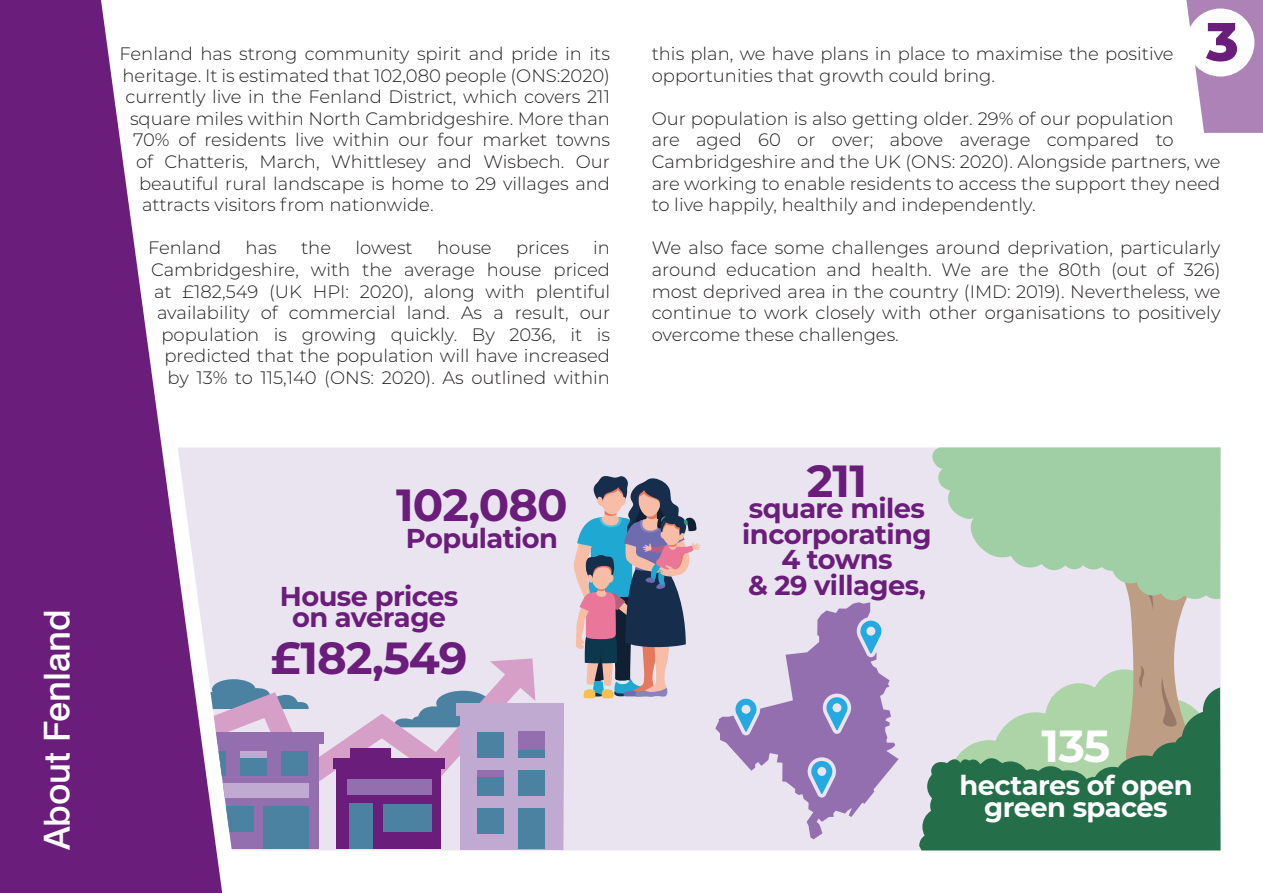
<style>
.page{position:relative;width:1263px;height:893px;background:#fff}
.page>*{position:absolute;margin:0;border:0;box-sizing:border-box;transform-origin:0 0}
.t1{font:800 54px "Montserrat";color:#6a1d7b}
.t2{font:700 45px "Montserrat";letter-spacing:-.02em;color:#6a1d7b}
.t3{font:700 45px "Montserrat";color:#fff}
.t4{font:500 36px "Swiss 721 BT";color:#fff}
.t5{font:700 27.3px/25.5px "Montserrat";letter-spacing:-.02em;color:#6a1d7b;text-align:center}
.t6{font:700 27.3px/21.6px "Montserrat";letter-spacing:-.02em;color:#fff;text-align:center}
.t7{font:300 18px/21.6px "Montserrat";color:#231f20;text-align:right}
</style>
<div class="page">
<svg style="left:0;top:0;width:222px;height:893px;fill:#6a1d7b"></svg>
<svg style="left:1186px;top:0;width:77px;height:133px"></svg>
<div style="left:1186px;top:9px;width:68px;height:68px;background:#fff;border-radius:50%"></div>
<div style="left:178px;top:447px;width:753px;height:403px;background:#eae4f0"></div>
<svg style="left:919px;top:687px;width:301px;height:163px;fill:#256e4a"></svg>
<svg style="left:715px;top:602px;width:184px;height:237px"></svg>
<svg style="left:931px;top:447px;width:289px;height:344px"></svg>
<svg style="left:206px;top:651px;width:337px;height:160px"></svg>
<svg style="left:394px;top:658px;width:162px;height:69px"></svg>
<div style="left:337px;top:764px;width:104px;height:85px;background:#6a1d7b"></div>
<div style="left:333px;top:758px;width:112px;height:11px;background:#6a1d7b"></div>
<div style="left:383px;top:804px;width:48px;height:27px;background:#4c82a1"></div>
<div style="left:349px;top:804px;width:24px;height:45px;background:#4c82a1"></div>
<div style="left:347px;top:779px;width:84px;height:15px;background:#936fb0"></div>
<div style="left:350px;top:748px;width:41px;height:20px;background:#6a1d7b"></div>
<div style="left:210px;top:738px;width:109px;height:111px;background:#936fb0"></div>
<div style="left:210px;top:732px;width:113px;height:12px;background:#936fb0"></div>
<svg style="left:210px;top:806px;width:44px;height:26px"></svg>
<div style="left:263px;top:806px;width:46px;height:43px;background:#4c82a1"></div>
<div style="left:210px;top:784px;width:99px;height:14px;background:#c0aad1"></div>
<svg style="left:210px;top:751px;width:15px;height:25px"></svg>
<div style="left:240px;top:751px;width:27px;height:25px;background:#4c82a1"></div>
<div style="left:282px;top:751px;width:26px;height:25px;background:#4c82a1"></div>
<div style="left:240px;top:751px;width:27px;height:7px;background:#c0aad1"></div>
<div style="left:460px;top:708px;width:103px;height:141px;background:#c0aad1"></div>
<div style="left:456px;top:703px;width:107px;height:13px;background:#c0aad1"></div>
<div style="left:477px;top:732px;width:27px;height:25px;background:#4c82a1"></div>
<div style="left:477px;top:770px;width:27px;height:25px;background:#4c82a1"></div>
<div style="left:477px;top:808px;width:27px;height:26px;background:#4c82a1"></div>
<div style="left:519px;top:732px;width:26px;height:25px;background:#4c82a1"></div>
<div style="left:519px;top:770px;width:26px;height:25px;background:#4c82a1"></div>
<div style="left:519px;top:808px;width:26px;height:41px;background:#4c82a1"></div>
<div style="left:519px;top:732px;width:26px;height:18px;background:#936fb0"></div>
<div style="left:477px;top:770px;width:27px;height:6px;background:#936fb0"></div>
<svg style="left:573px;top:476px;width:127px;height:222px"></svg>
<p class="t4" style="left:35px;top:850px;width:243px;rotate:-90deg">About Fenland</p>
<p class="t7" style="left:119px;top:42px;width:492px">Fenland has strong community spirit and pride in its</p>
<p class="t7" style="left:122px;top:64px;width:489px">heritage. It is estimated that 102,080 people (ONS:2020)</p>
<p class="t7" style="left:125px;top:85px;width:486px">currently live in the Fenland District, which covers 211</p>
<p class="t7" style="left:130px;top:107px;width:481px">square miles within North Cambridgeshire. More than</p>
<p class="t7" style="left:133px;top:129px;width:479px">70% of residents live within our four market towns</p>
<p class="t7" style="left:136px;top:150px;width:475px">of Chatteris, March, Whittlesey and Wisbech. Our</p>
<p class="t7" style="left:139px;top:172px;width:473px">beautiful rural landscape is home to 29 villages and</p>
<p class="t7" style="left:142px;top:193px;width:293px">attracts visitors from nationwide.</p>
<p class="t7" style="left:148px;top:237px;width:75px">Fenland</p>
<p class="t7" style="left:246px;top:237px;width:33px">has</p>
<p class="t7" style="left:301px;top:237px;width:32px">the</p>
<p class="t7" style="left:355px;top:237px;width:59px">lowest</p>
<p class="t7" style="left:437px;top:237px;width:56px">house</p>
<p class="t7" style="left:516px;top:237px;width:54px">prices</p>
<p class="t7" style="left:151px;top:237px;width:461px">in<br>Cambridgeshire, with the average house priced at £182,549 (UK HPI: 2020), along with plentiful availability of commercial land. As a result, our population is growing quickly. By 2036, it is predicted that the population will have increased by 13% to 115,140 (ONS: 2020). As outlined within</p>
<p class="t2" style="left:396px;top:473px;width:173px">102,080</p>
<p class="t5" style="left:280px;top:508px;width:280px;line-height:57.6px;text-align:left;text-indent:126px">Population<br>House prices</p>
<p class="t5" style="left:292px;top:604px;width:156px">on average</p>
<p class="t2" style="left:271px;top:625px;width:198px">£182,549</p>
<p class="t7" style="left:652px;top:42px;width:523px">this plan, we have plans in place to maximise the positive</p>
<p class="t1" style="left:1206px;top:2px;width:34px">3</p>
<p class="t7" style="left:652px;top:64px;width:345px">opportunities that growth could bring.</p>
<p class="t7" style="left:652px;top:107px;width:570px;text-align:left">Our population is also getting older. 29% of our population<br>are aged 60 or over; above average compared to Cambridgeshire and the UK (ONS: 2020). Alongside partners, we are working to enable residents to access the support they need to live happily, healthily and independently.</p>
<p class="t7" style="left:652px;top:237px;width:570px;text-align:justify">We also face some challenges around deprivation, particularly around education and health. We are the 80th (out of 326) most deprived area in the country (IMD: 2019). Nevertheless, we continue to work closely with other organisations to positively overcome these challenges.</p>
<p class="t2" style="left:807px;top:448px;width:62px">211</p>
<p class="t5" style="left:742px;top:494px;width:191px">square miles incorporating<br>4 towns<br>&amp; 29 villages,</p>
<p class="t3" style="left:1041px;top:714px;width:70px">135</p>
<p class="t6" style="left:959px;top:773px;width:235px">hectares of open green spaces</p>
</div>
